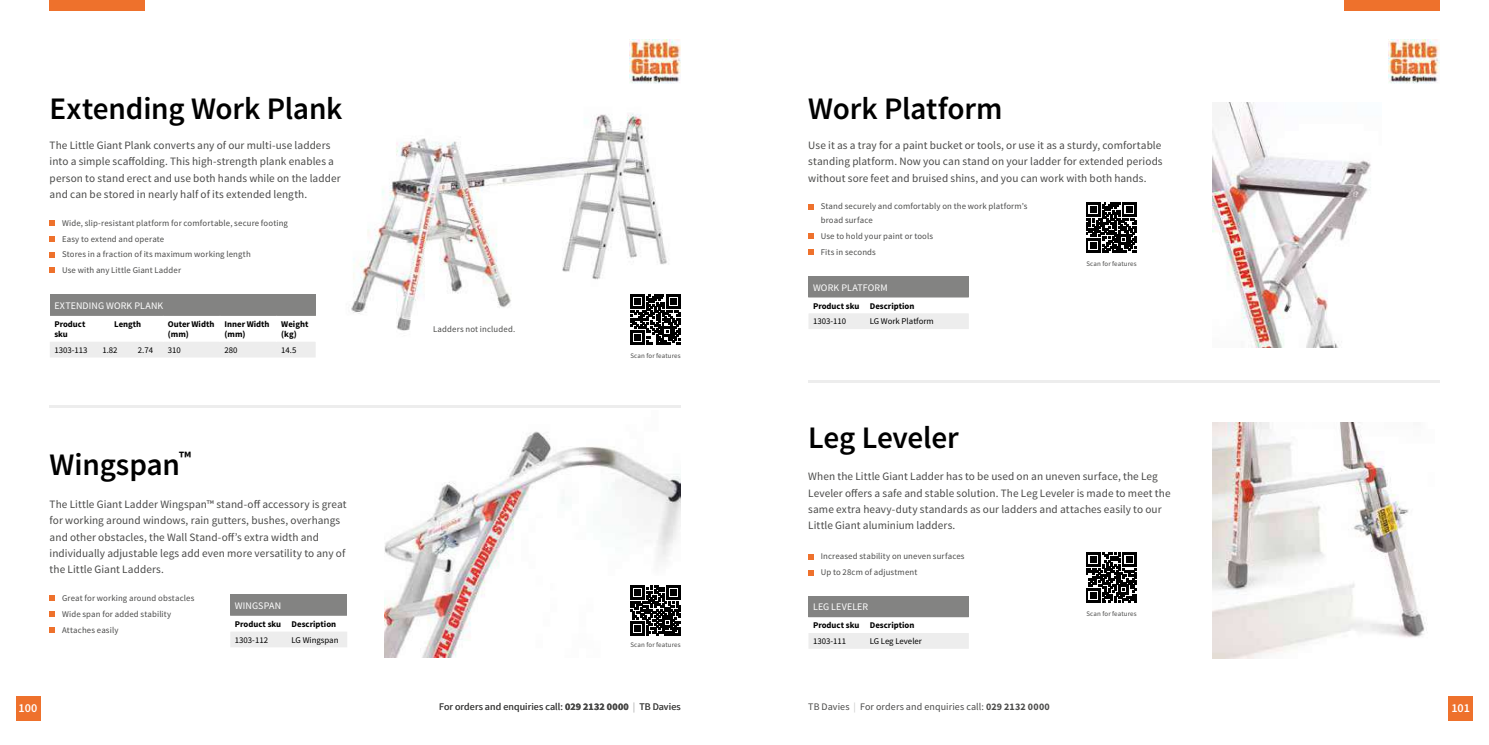
<style>
.page{position:relative;width:1489px;height:745px;background:#fff}
.page>*{position:absolute;margin:0;border:0;box-sizing:border-box;transform-origin:0 0}
.t1{font:600 31.25px "Source Sans Pro";letter-spacing:-.01em;color:#000}
.t2{font:600 12.12px "Source Sans Pro";color:#fff}
.t3{font:11.25px/16.2px "Source Sans Pro";letter-spacing:.005em;color:#4a4a49}
.t4{font:10px "Source Sans Pro";letter-spacing:.01em;color:#4a4a49}
.t5{font:10px "Source Sans Pro";letter-spacing:.01em;color:#fff}
.t6{font:8.75px/15.9px "Source Sans Pro";letter-spacing:.015em;color:#4a4a49}
.t7{font:700 8.75px/10px "Source Sans Pro";color:#000}
.t8{font:8.75px "Source Sans Pro";color:#000}
.t9{font:6.88px "Source Sans Pro";letter-spacing:.02em;color:#4a4a49}
.s1{font-weight:700}
.s2{color:#c6c6c6}
</style>
<div class="page">
<img style="left:351px;top:113px;width:330px;height:232px">
<img style="left:384px;top:431px;width:296px;height:225px">
<svg style="left:50px;top:220px;width:5px;height:5px"></svg>
<svg style="left:50px;top:236px;width:5px;height:5px"></svg>
<svg style="left:50px;top:252px;width:5px;height:5px"></svg>
<svg style="left:50px;top:267px;width:5px;height:6px"></svg>
<svg style="left:50px;top:595px;width:5px;height:5px"></svg>
<svg style="left:50px;top:611px;width:5px;height:5px"></svg>
<svg style="left:50px;top:627px;width:5px;height:5px"></svg>
<div style="left:50px;top:294px;width:266px;height:22px;background:#838382"></div>
<div style="left:50px;top:342px;width:266px;height:15px;background:#ededed"></div>
<div style="left:230px;top:594px;width:117px;height:21px;background:#838382"></div>
<svg style="left:230px;top:615px;width:117px;height:32px"></svg>
<hr style="left:50px;top:405px;width:630px;height:2px;background:#ededed">
<img style="left:629px;top:40px;width:51px;height:44px">
<div style="left:50px;top:0;width:95px;height:11px;background:#ee712c"></div>
<div style="left:16px;top:696px;width:24px;height:25px;background:#ee712c"></div>
<svg style="left:630px;top:294px;width:50px;height:50px"></svg>
<svg style="left:630px;top:584px;width:50px;height:50px"></svg>
<svg style="left:808px;top:204px;width:6px;height:5px"></svg>
<svg style="left:808px;top:233px;width:6px;height:6px"></svg>
<svg style="left:808px;top:249px;width:6px;height:6px"></svg>
<svg style="left:808px;top:554px;width:6px;height:5px"></svg>
<svg style="left:808px;top:570px;width:6px;height:5px"></svg>
<hr style="left:808px;top:380px;width:631px;height:2px;background:#ededed">
<div style="left:808px;top:276px;width:160px;height:21px;background:#838382"></div>
<svg style="left:808px;top:297px;width:161px;height:32px"></svg>
<div style="left:808px;top:595px;width:160px;height:21px;background:#838382"></div>
<svg style="left:808px;top:616px;width:161px;height:32px"></svg>
<img style="left:1388px;top:40px;width:51px;height:44px">
<div style="left:1344px;top:0;width:95px;height:11px;background:#ee712c"></div>
<div style="left:1447px;top:696px;width:25px;height:25px;background:#ee712c"></div>
<svg style="left:1086px;top:203px;width:50px;height:50px"></svg>
<svg style="left:1086px;top:552px;width:50px;height:50px"></svg>
<img style="left:1212px;top:422px;width:215px;height:236px">
<img style="left:1212px;top:103px;width:159px;height:244px">
<h1 class="t1" style="left:50px;top:89px;width:294px">Extending Work Plank</h1>
<p class="t3" style="left:50px;top:137px;width:292px">The Little Giant Plank converts any of our multi-use ladders into a simple scaffolding. This high-strength plank enables a person to stand erect and use both hands while on the ladder and can be stored in nearly half of its extended length.</p>
<p class="t6" style="left:62px;top:215px;width:227px">Wide, slip-resistant platform for comfortable, secure footing Easy to extend and operate<br>Stores in a fraction of its maximum working length<br>Use with any Little Giant Ladder</p>
<p class="t5" style="left:54px;top:299px;width:110px">EXTENDING WORK PLANK</p>
<p class="t7" style="left:54px;top:319px;width:32px">Product sku</p>
<p class="t7" style="left:114px;top:319px;width:28px">Length</p>
<p class="t7" style="left:168px;top:319px;width:48px">Outer Width (mm)</p>
<p class="t7" style="left:224px;top:319px;width:46px">Inner Width (mm)</p>
<p class="t7" style="left:281px;top:319px;width:29px">Weight (kg)</p>
<p class="t8" style="left:54px;top:344px;width:35px">1303-113</p>
<p class="t8" style="left:102px;top:344px;width:17px">1.82</p>
<p class="t8" style="left:138px;top:344px;width:17px">2.74</p>
<p class="t8" style="left:168px;top:344px;width:15px">310</p>
<p class="t8" style="left:224px;top:344px;width:15px">280</p>
<p class="t8" style="left:281px;top:344px;width:17px">14.5</p>
<h1 class="t1" style="left:50px;top:444px;width:143px">Wingspan<sup>™</sup></h1>
<p class="t3" style="left:50px;top:496px;width:298px">The Little Giant Ladder Wingspan™ stand-off accessory is great for working around windows, rain gutters, bushes, overhangs and other obstacles, the Wall Stand-off’s extra width and individually adjustable legs add even more versatility to any of the Little Giant Ladders.</p>
<p class="t6" style="left:62px;top:590px;width:134px">Great for working around obstacles<br>Wide span for added stability<br>Attaches easily</p>
<p class="t5" style="left:235px;top:599px;width:48px">WINGSPAN</p>
<p class="t7" style="left:235px;top:619px;width:103px">Product sku Description</p>
<p class="t8" style="left:235px;top:634px;width:35px">1303-112</p>
<p class="t8" style="left:291px;top:634px;width:48px">LG Wingspan</p>
<p class="t2" style="left:18px;top:700px;width:21px">100</p>
<p class="t6" style="left:433px;top:321px;width:83px">Ladders not included.</p>
<p class="t9" style="left:630px;top:351px;width:52px">Scan for features</p>
<p class="t9" style="left:630px;top:640px;width:52px">Scan for features</p>
<p class="t4" style="left:439px;top:700px;width:243px">For orders and enquiries call: <span class="s1">029 2132 0000</span> <span class="s2">|</span> TB Davies</p>
<h1 class="t1" style="left:808px;top:89px;width:195px">Work Platform</h1>
<p class="t3" style="left:808px;top:137px;width:356px;text-align:justify">Use it as a tray for a paint bucket or tools, or use it as a sturdy, comfortable standing platform. Now you can stand on your ladder for extended periods without sore feet and bruised shins, and you can work with both hands.</p>
<p class="t6" style="left:820px;top:200px;width:208px;line-height:13.8px">Stand securely and comfortably on the work platform’s broad surface</p>
<p class="t6" style="left:820px;top:228px;width:114px">Use to hold your paint or tools<br>Fits in seconds</p>
<p class="t5" style="left:813px;top:281px;width:76px">WORK PLATFORM</p>
<p class="t7" style="left:813px;top:301px;width:103px">Product sku Description</p>
<p class="t8" style="left:813px;top:316px;width:35px">1303-110</p>
<p class="t8" style="left:869px;top:316px;width:65px">LG Work Platform</p>
<h1 class="t1" style="left:808px;top:418px;width:152px">Leg Leveler</h1>
<p class="t9" style="left:1086px;top:259px;width:52px">Scan for features</p>
<p class="t3" style="left:808px;top:468px;width:364px">When the Little Giant Ladder has to be used on an uneven surface, the Leg Leveler offers a safe and stable solution. The Leg Leveler is made to meet the same extra heavy-duty standards as our ladders and attaches easily to our Little Giant aluminium ladders.</p>
<p class="t6" style="left:820px;top:548px;width:145px">Increased stability on uneven surfaces<br>Up to 28cm of adjustment</p>
<p class="t5" style="left:813px;top:600px;width:57px">LEG LEVELER</p>
<p class="t7" style="left:813px;top:620px;width:103px">Product sku Description</p>
<p class="t8" style="left:813px;top:635px;width:35px">1303-111</p>
<p class="t8" style="left:869px;top:635px;width:54px">LG Leg Leveler</p>
<p class="t4" style="left:808px;top:700px;width:243px">TB Davies <span class="s2">|</span> For orders and enquiries call: <span class="s1">029 2132 0000</span></p>
<p class="t9" style="left:1086px;top:608px;width:52px">Scan for features</p>
<p class="t2" style="left:1451px;top:700px;width:20px">101</p>
</div>
